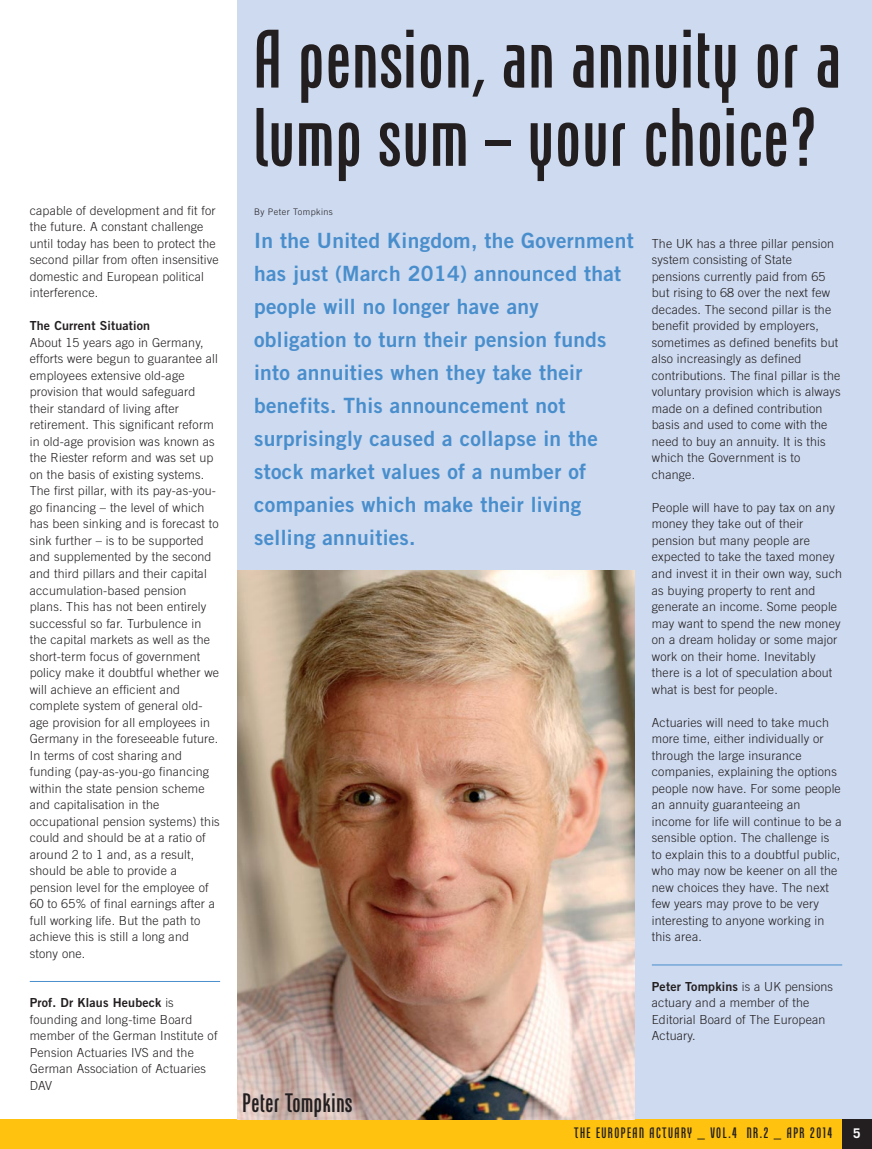
<style>
.page{position:relative;width:872px;height:1149px;background:#fff}
.page>*{position:absolute;margin:0;border:0;box-sizing:border-box;transform-origin:0 0}
.t1{font:83.85px/78.2px "Freytag LT";letter-spacing:.025em;color:#231f20}
.t2{font:27px "Freytag LT";letter-spacing:.025em;color:#231f20}
.t3{font:21px/33px "Trade Gothic LT Bold Two";letter-spacing:.015em;color:#498ecc}
.t4{font:15.3px "Freytag LT";letter-spacing:.1em;color:#231f20}
.t5{font:700 13.35px "Trade Gothic LT";color:#fff}
.t6{font:300 12.45px/16.5px "Trade Gothic LT";letter-spacing:.015em;color:#231f20}
.t7{font:12.45px "Trade Gothic LT Bold Two";letter-spacing:.015em;color:#231f20}
.t8{font:300 9px "Trade Gothic LT";letter-spacing:.05em;color:#231f20}
.s1{font-family:"Trade Gothic LT";font-weight:300}
</style>
<div class="page">
<div style="left:237px;top:0;width:635px;height:1120px;background:#cddaf0"></div>
<div style="left:0;top:1118px;width:842px;height:30px;background:#ffc20e"></div>
<div style="left:842px;top:1118px;width:30px;height:30px;background:#231f20"></div>
<hr style="left:30px;top:980px;width:190px;height:1px;background:#498ecc">
<hr style="left:652px;top:964px;width:190px;height:1px;background:#498ecc">
<img style="left:237px;top:570px;width:398px;height:548px">
<p class="t6" style="left:30px;top:203px;width:190px">capable of development and fit for the future. A constant challenge until today has been to protect the second pillar from often insensitive domestic and European political interference.</p>
<p class="t7" style="left:30px;top:321px;width:122px">The Current Situation</p>
<p class="t6" style="left:30px;top:335px;width:191px">About 15 years ago in Germany, efforts were begun to guarantee all employees extensive old-age provision that would safeguard their standard of living after retirement. This significant reform in old-age provision was known as the Riester reform and was set up on the basis of existing systems.<br>The first pillar, with its pay-as-you&shy;go financing – the level of which has been sinking and is forecast to sink further – is to be supported and supplemented by the second and third pillars and their capital accumulation-based pension plans. This has not been entirely successful so far. Turbulence in the capital markets as well as the short-term focus of government policy make it doubtful whether we will achieve an efficient and complete system of general old&shy;age provision for all employees in<br>Germany in the foreseeable future.<br>In terms of cost sharing and funding (pay-as-you-go financing within the state pension scheme and capitalisation in the occupational pension systems) this could and should be at a ratio of around 2 to 1 and, as a result, should be able to provide a pension level for the employee of<br>60 to 65% of final earnings after a full working life. But the path to achieve this is still a long and stony one.</p>
<p class="t7" style="left:30px;top:998px;width:146px">Prof. Dr Klaus Heubeck <span class="s1">is</span></p>
<p class="t6" style="left:30px;top:1011px;width:189px">founding and long-time Board member of the German Institute of<br>Pension Actuaries IVS and the<br>German Association of Actuaries<br>DAV</p>
<h1 class="t1" style="left:254px;top:27px;width:588px">A pension, an annuity or a lump sum – your choice?</h1>
<p class="t8" style="left:254px;top:208px;width:80px">By Peter Tompkins</p>
<p class="t3" style="left:254px;top:225px;width:381px">In the United Kingdom, the Government has just (March 2014) announced that people will no longer have any obligation to turn their pension funds into annuities when they take their benefits. This announcement not surprisingly caused a collapse in the stock market values of a number of companies which make their living selling annuities.</p>
<p class="t6" style="left:652px;top:236px;width:190px">The UK has a three pillar pension system consisting of State pensions currently paid from 65 but rising to 68 over the next few decades. The second pillar is the benefit provided by employers, sometimes as defined benefits but also increasingly as defined contributions. The final pillar is the voluntary provision which is always made on a defined contribution basis and used to come with the need to buy an annuity. It is this which the Government is to change.</p>
<p class="t6" style="left:652px;top:500px;width:192px">People will have to pay tax on any money they take out of their pension but many people are expected to take the taxed money and invest it in their own way, such as buying property to rent and generate an income. Some people may want to spend the new money on a dream holiday or some major work on their home. Inevitably there is a lot of speculation about what is best for people.</p>
<p class="t6" style="left:652px;top:714px;width:191px">Actuaries will need to take much more time, either individually or through the large insurance companies, explaining the options people now have. For some people an annuity guaranteeing an income for life will continue to be a sensible option. The challenge is to explain this to a doubtful public, who may now be keener on all the new choices they have. The next few years may prove to be very interesting to anyone working in this area.</p>
<h2 class="t2" style="left:242px;top:1093px;width:111px">Peter Tompkins</h2>
<p class="t7" style="left:652px;top:981px;width:183px">Peter Tompkins <span class="s1">is a UK pensions</span></p>
<p class="t6" style="left:652px;top:995px;width:175px">actuary and a member of the<br>Editorial Board of The European<br>Actuary.</p>
<p class="t4" style="left:574px;top:1126px;width:260px">THE EUROPEAN ACTUARY _ VOL.4 NR.2 _ APR 2014</p>
<p class="t5" style="left:853px;top:1127px;width:9px">5</p>
</div>
